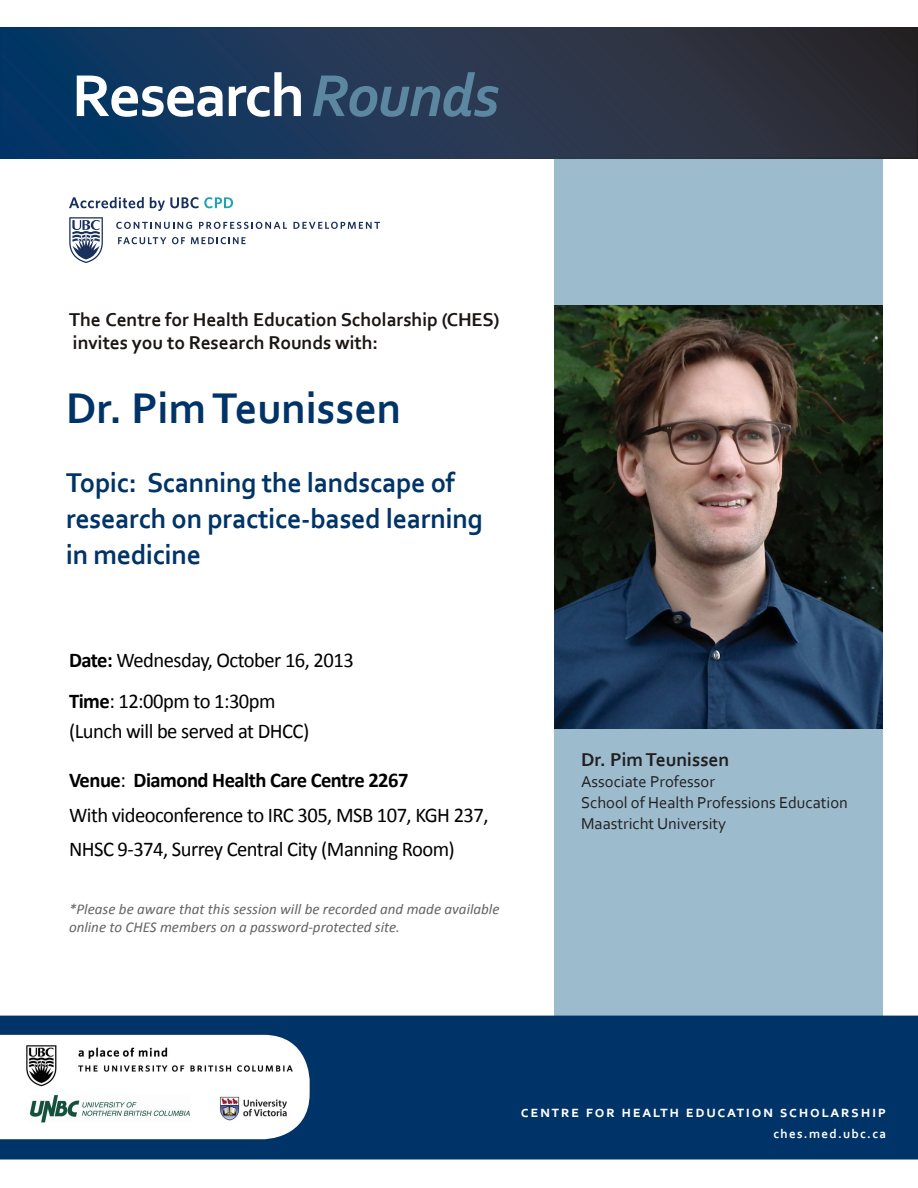
<style>
.page{position:relative;width:918px;height:1188px;background:#fff}
.page>*{position:absolute;margin:0;border:0;box-sizing:border-box;transform-origin:0 0}
.t1{font:700 61.95px "Corbel";letter-spacing:-.03em;color:#fff}
.t2{font:700 45px "Corbel";color:#003367}
.t3{font:700 28.5px/36px "Corbel";letter-spacing:-.01em;color:#003367}
.t4{font:21px/34.5px "Calibri";letter-spacing:-.025em;color:#000}
.t5{font:700 19.5px/23.4px "Corbel";letter-spacing:-.005em;color:#1b1513}
.t6{font:700 19.5px "Corbel";color:#231f20}
.t7{font:16.5px "Corbel";color:#231f20}
.t8{font:700 15.9px "Corbel";letter-spacing:.1em;color:#fff}
.t9{font:italic 15px/18px "Calibri";color:#636366}
.t10{font:700 13.05px "Corbel";letter-spacing:.1em;color:#fff}
.s1{font-style:italic;color:#5c87a1}
.s2{font-weight:700}
</style>
<div class="page">
<div style="left:554px;top:150px;width:329px;height:871px;background:#9cbcce"></div>
<svg style="left:2px;top:29px;width:914px;height:128px;background:#21344e"></svg>
<div style="left:0;top:1016px;width:918px;height:144px;background:#003367"></div>
<svg style="left:0;top:1035px;width:310px;height:104px"></svg>
<img style="left:27px;top:1045px;width:265px;height:78px">
<svg style="left:69px;top:197px;width:75px;height:11px"></svg>
<svg style="left:150px;top:197px;width:83px;height:14px"></svg>
<svg style="left:69px;top:217px;width:34px;height:46px"></svg>
<svg style="left:118px;top:237px;width:48px;height:7px"></svg>
<svg style="left:172px;top:237px;width:13px;height:7px"></svg>
<svg style="left:191px;top:237px;width:55px;height:7px"></svg>
<svg style="left:116px;top:222px;width:76px;height:7px"></svg>
<svg style="left:199px;top:222px;width:88px;height:7px"></svg>
<svg style="left:293px;top:222px;width:87px;height:7px"></svg>
<img style="left:554px;top:306px;width:329px;height:422px">
<p class="t1" style="left:72px;top:57px;width:429px">Research<span class="s1">Rounds</span></p>
<p class="t5" style="left:69px;top:307px;width:432px">The Centre for Health Education Scholarship (CHES) invites you to Research Rounds with:</p>
<p class="t2" style="left:66px;top:380px;width:337px">Dr. Pim Teunissen</p>
<p class="t3" style="left:66px;top:463px;width:418px">Topic: Scanning the landscape of research on practice-based learning in medicine</p>
<p class="t4" style="left:69px;top:643px;width:286px"><span class="s2">Date:</span> Wednesday, October 16, 2013</p>
<p class="t4" style="left:69px;top:686px;width:242px;line-height:30px"><span class="s2">Time</span>: 12:00pm to 1:30pm (Lunch will be served at DHCC)</p>
<p class="t4" style="left:69px;top:763px;width:421px"><span class="s2">Venue</span>: <span class="s2">Diamond Health Care Centre 2267<br></span>With videoconference to IRC 305, MSB 107, KGH 237,<br>NHSC 9-374, Surrey Central City (Manning Room)</p>
<p class="t9" style="left:69px;top:900px;width:432px">*Please be aware that this session will be recorded and made available online to CHES members on a password-protected site.</p>
<p class="t6" style="left:581px;top:747px;width:150px">Dr. Pim Teunissen</p>
<p class="t7" style="left:581px;top:771px;width:135px">Associate Professor</p>
<p class="t7" style="left:581px;top:792px;width:268px">School of Health Professions Education</p>
<p class="t7" style="left:581px;top:813px;width:147px">Maastricht University</p>
<p class="t8" style="left:521px;top:1102px;width:367px">centre for health education scholarship</p>
<p class="t10" style="left:773px;top:1125px;width:114px">ches.med.ubc.ca</p>
</div>
